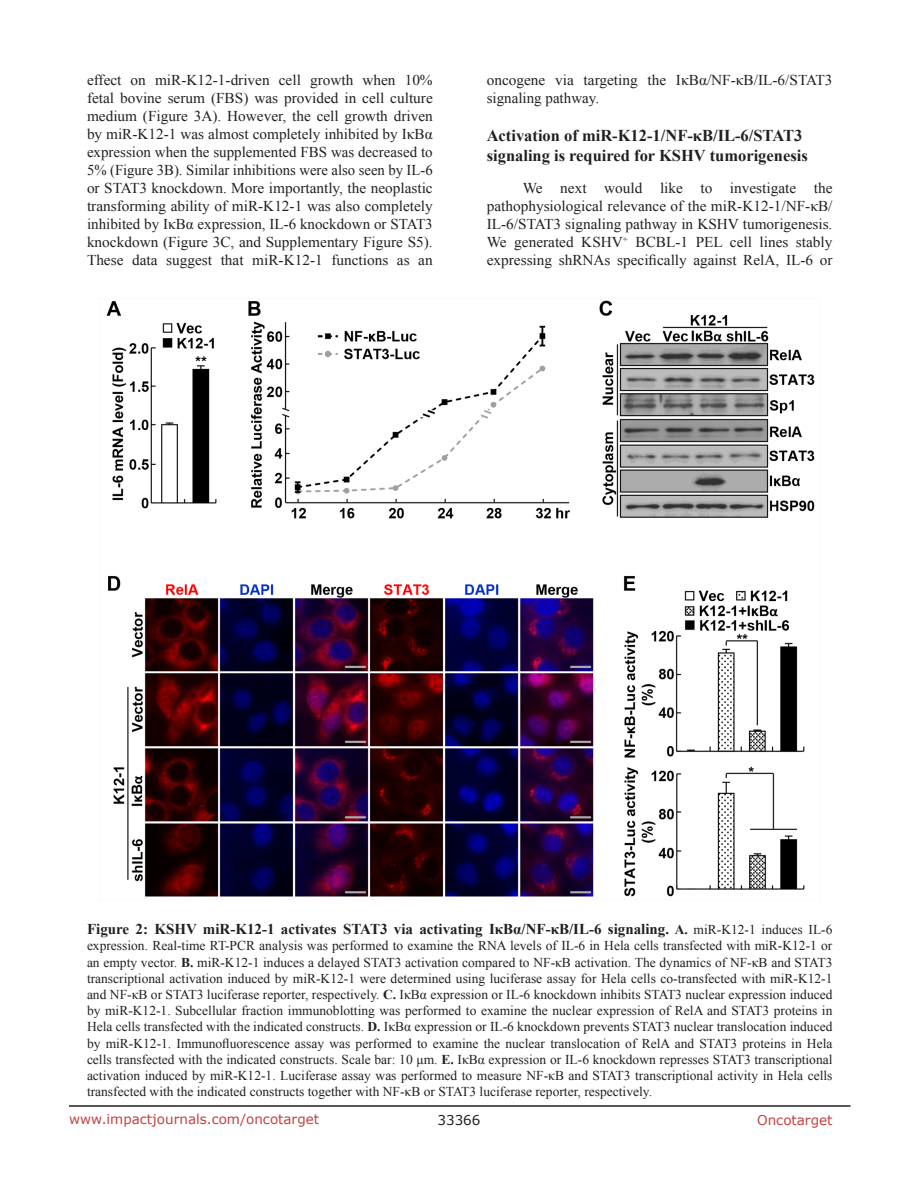
<style>
.page{position:relative;width:918px;height:1188px;background:#fff}
.page>*{position:absolute;margin:0;border:0;box-sizing:border-box;transform-origin:0 0}
.SubHeading{font:700 16.5px/19.8px "Times New Roman";color:#231f20}
.BodyText{font:15px/18px "Times New Roman";color:#231f20;text-align:justify}
.figuretext{font:700 15px "Times New Roman";color:#231f20}
.figuretext-2{font:13.5px/16.2px "Times New Roman";color:#231f20;text-align:justify}
.t1{font:13.5px "Verdana";color:#c24141}
.t2{font:13.5px "Verdana";color:#231f20}
.s1{font-size:13.5px}
.s2{font-weight:400;font-size:13.5px}
.s3{font-weight:700}
</style>
<div class="page">
<hr style="left:69px;top:1105px;width:781px;height:2px;background:#231f20">
<img style="left:106px;top:300px;width:709px;height:597px">
<p class="BodyText" style="left:87px;top:71px;width:347px">effect on miR-K12-1-driven cell growth when 10% fetal bovine serum (FBS) was provided in cell culture medium (Figure 3A). However, the cell growth driven by miR-K12-1 was almost completely inhibited by IκBα expression when the supplemented FBS was decreased to 5% (Figure 3B). Similar inhibitions were also seen by IL-6 or STAT3 knockdown. More importantly, the neoplastic transforming ability of miR-K12-1 was also completely inhibited by IκBα expression, IL-6 knockdown or STAT3 knockdown (Figure 3C, and Supplementary Figure S5).<br>These data suggest that miR-K12-1 functions as an</p>
<p class="BodyText" style="left:487px;top:71px;width:347px">oncogene via targeting the IκBα/NF-κB/IL-6/STAT3 signaling pathway.</p>
<p class="SubHeading" style="left:487px;top:125px;width:323px">Activation of miR-K12-1/NF-κB/IL-6/STAT3 signaling is required for KSHV tumorigenesis</p>
<p class="BodyText" style="left:487px;top:178px;width:347px;text-indent:36px">We next would like to investigate the pathophysiological relevance of the miR-K12-1/NF-κB/ IL-6/STAT3 signaling pathway in KSHV tumorigenesis.<br>We generated KSHV<sup>+</sup> BCBL-1 PEL cell lines stably expressing shRNAs specifically against RelA, IL-6 or</p>
<p class="figuretext" style="left:87px;top:919px;width:747px">Figure 2: KSHV miR-K12-1 activates STAT3 via activating IκBα/NF-κB/IL-6 signaling. <span class="s1">A.</span> <span class="s2">miR-K12-1 induces IL-6</span></p>
<p class="figuretext-2" style="left:87px;top:938px;width:747px">expression. Real-time RT-PCR analysis was performed to examine the RNA levels of IL-6 in Hela cells transfected with miR-K12-1 or an empty vector. <span class="s3">B.</span> miR-K12-1 induces a delayed STAT3 activation compared to NF-κB activation. The dynamics of NF-κB and STAT3 transcriptional activation induced by miR-K12-1 were determined using luciferase assay for Hela cells co-transfected with miR-K12-1 and NF-κB or STAT3 luciferase reporter, respectively. <span class="s3">C.</span> IκBα expression or IL-6 knockdown inhibits STAT3 nuclear expression induced by miR-K12-1. Subcellular fraction immunoblotting was performed to examine the nuclear expression of RelA and STAT3 proteins in Hela cells transfected with the indicated constructs. <span class="s3">D.</span> IκBα expression or IL-6 knockdown prevents STAT3 nuclear translocation induced by miR-K12-1. Immunofluorescence assay was performed to examine the nuclear translocation of RelA and STAT3 proteins in Hela cells transfected with the indicated constructs. Scale bar: 10 μm. <span class="s3">E.</span> IκBα expression or IL-6 knockdown represses STAT3 transcriptional activation induced by miR-K12-1. Luciferase assay was performed to measure NF-κB and STAT3 transcriptional activity in Hela cells transfected with the indicated constructs together with NF-κB or STAT3 luciferase reporter, respectively.</p>
<p class="t1" style="left:69px;top:1110px;width:252px">www.impactjournals.com/oncotarget</p>
<p class="t2" style="left:438px;top:1111px;width:44px">33366</p>
<p class="t1" style="left:757px;top:1111px;width:77px">Oncotarget</p>
</div>
